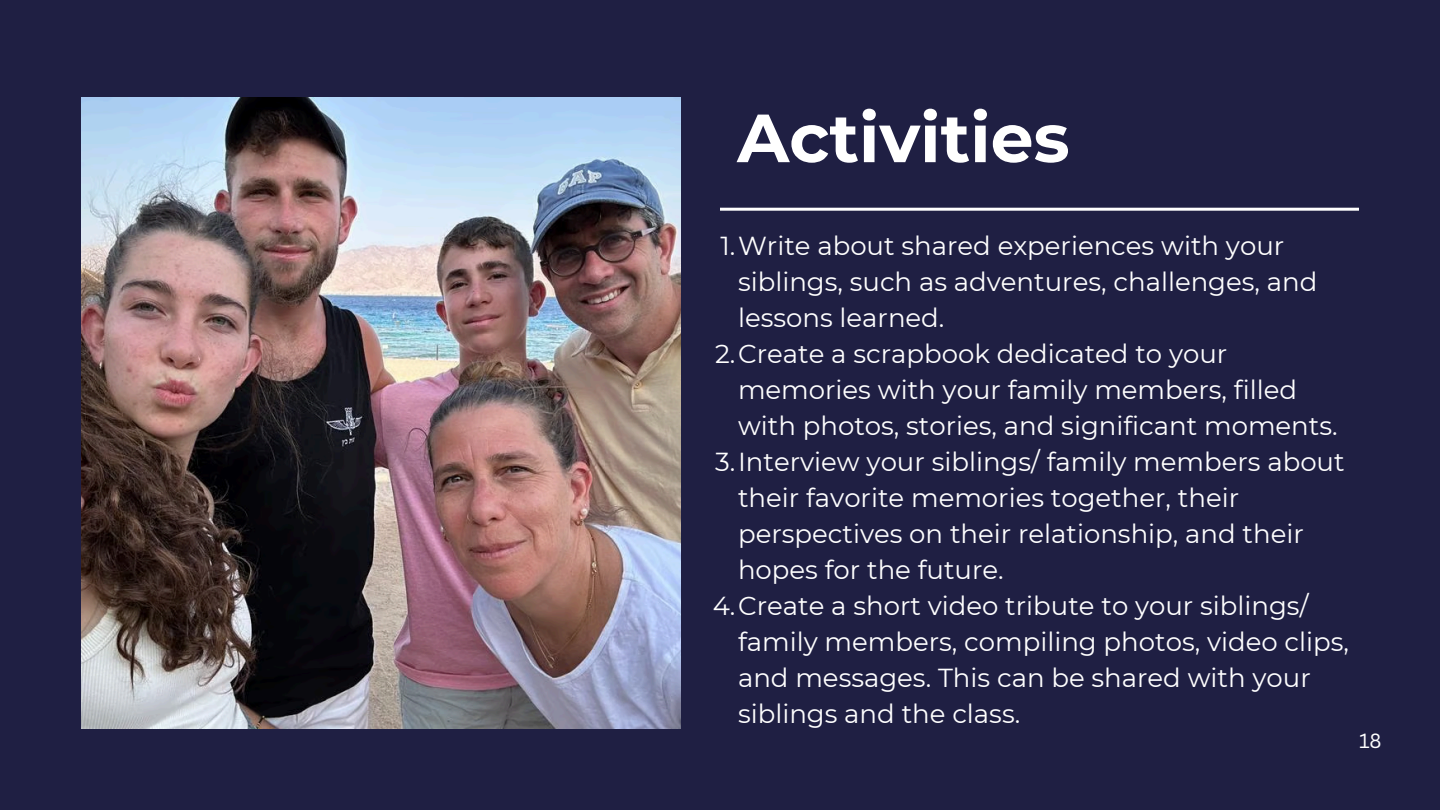
<style>
.page{position:relative;width:1440px;height:810px;background:#1f1f43}
.page>*{position:absolute;margin:0;border:0;box-sizing:border-box;transform-origin:0 0}
.t1{font:700 68px "Montserrat";color:#fff}
.t2{font:26px/36px "Montserrat";color:#fff}
.t3{font:20px "Canva Sans";color:#fff}
</style>
<div class="page">
<hr style="left:720px;top:208px;width:639px;height:3px;background:#fff">
<img style="left:81px;top:97px;width:599px;height:632px">
<p class="t1" style="left:737px;top:96px;width:334px">Activities</p>
<h1 class="t2" style="left:738px;top:227px;width:581px;text-indent:-17px">1.Write about shared experiences with your siblings, such as adventures, challenges, and lessons learned.</h1>
<p class="t2" style="left:738px;top:335px;width:601px;text-indent:-23px">2.Create a scrapbook dedicated to your memories with your family members, filled with photos, stories, and significant moments.</p>
<p class="t2" style="left:738px;top:443px;width:608px;text-indent:-23px">3.Interview your siblings/ family members about their favorite memories together, their perspectives on their relationship, and their hopes for the future.</p>
<p class="t2" style="left:738px;top:587px;width:612px;text-indent:-25px">4.Create a short video tribute to your siblings/ family members, compiling photos, video clips, and messages. This can be shared with your siblings and the class.</p>
<p class="t3" style="left:1359px;top:727px;width:24px">18</p>
</div>
